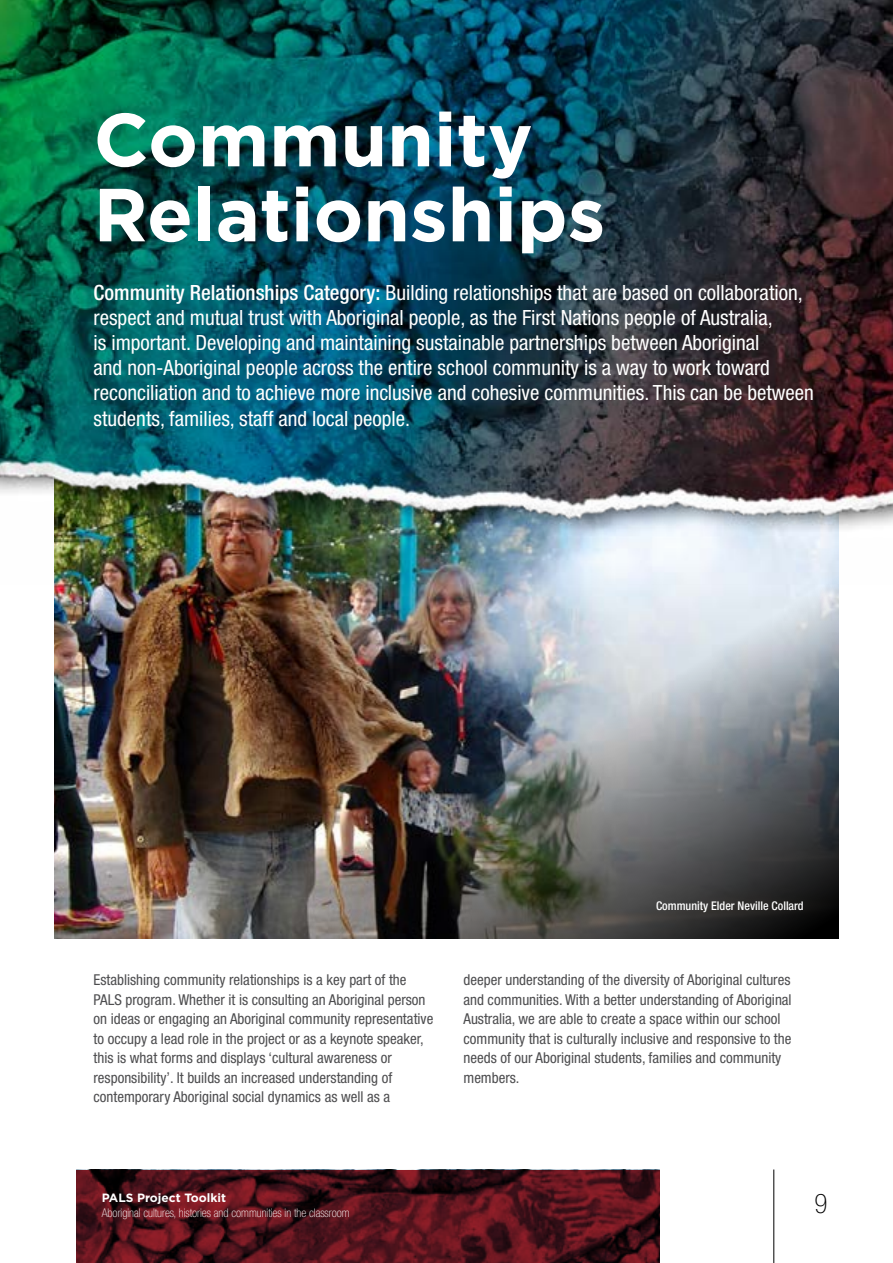
<style>
.page{position:relative;width:893px;height:1263px;background:#fff}
.page>*{position:absolute;margin:0;border:0;box-sizing:border-box;transform-origin:0 0}
.t1{font:700 75px "Gotham";color:#fff}
.t2{font:100 condensed 27px "Helvetica Neue LT Std";color:#000}
.t3{font:condensed 21px/25.2px "Helvetica Neue LT Std";color:#fff}
.t4{font:condensed 15px/19.5px "Helvetica Neue LT Std";color:#4d4d4f}
.t5{font:100 condensed 12px "Helvetica Neue LT Std";color:#fff}
.t6{font:500 condensed 12px "Helvetica Neue LT Std";color:#fff}
.t7{font:700 12px "Gotham";color:#fff}
.s1{font-weight:500}
</style>
<div class="page">
<img style="left:77px;top:1169px;width:583px;height:94px">
<hr style="left:773px;top:1169px;width:1px;height:94px;background:#000">
<img style="left:54px;top:585px;width:785px;height:353px">
<img style="left:0;top:0;width:893px;height:585px">
<p class="t1" style="left:94px;top:96px;width:441px">Community</p>
<p class="t1" style="left:94px;top:171px;width:513px">Relationships</p>
<p class="t3" style="left:94px;top:279px;width:722px"><span class="s1">Community Relationships Category:</span> Building relationships that are based on collaboration, respect and mutual trust with Aboriginal people, as the First Nations people of Australia,<br>is important. Developing and maintaining sustainable partnerships between Aboriginal<br>and non-Aboriginal people across the entire school community is a way to work toward reconciliation and to achieve more inclusive and cohesive communities. This can be between students, families, staff and local people.</p>
<p class="t6" style="left:656px;top:899px;width:149px">Community Elder Neville Collard</p>
<p class="t4" style="left:94px;top:970px;width:341px">Establishing community relationships is a key part of the PALS program. Whether it is consulting an Aboriginal person on ideas or engaging an Aboriginal community representative to occupy a lead role in the project or as a keynote speaker, this is what forms and displays ‘cultural awareness or responsibility’. It builds an increased understanding of contemporary Aboriginal social dynamics as well as a</p>
<p class="t4" style="left:463px;top:970px;width:330px">deeper understanding of the diversity of Aboriginal cultures and communities. With a better understanding of Aboriginal Australia, we are able to create a space within our school community that is culturally inclusive and responsive to the needs of our Aboriginal students, families and community members.</p>
<p class="t7" style="left:102px;top:1191px;width:126px">PALS Project Toolkit</p>
<p class="t5" style="left:102px;top:1206px;width:249px">Aboriginal cultures, histories and communities in the classroom</p>
<h2 class="t2" style="left:815px;top:1189px;width:14px">9</h2>
</div>
